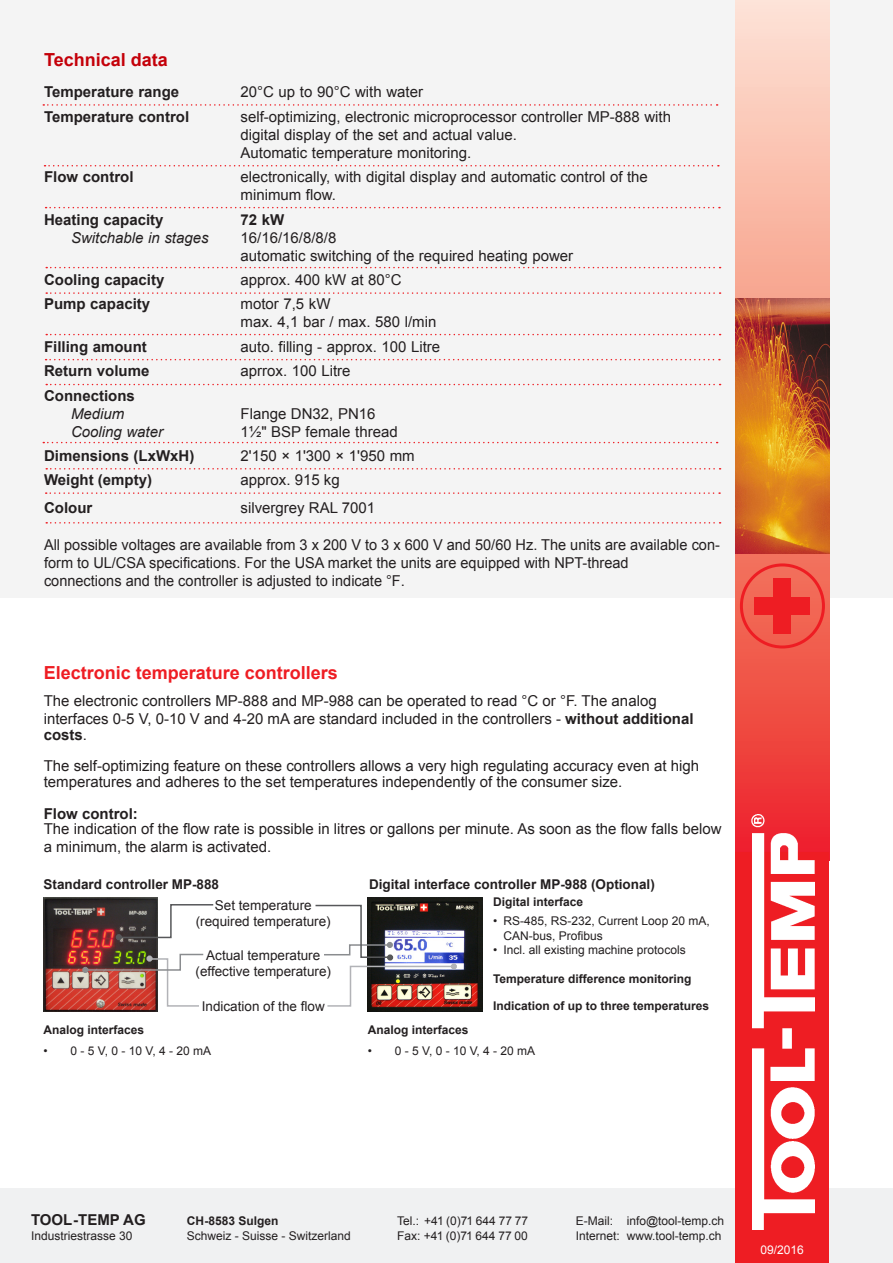
<style>
.page{position:relative;width:893px;height:1263px;background:#fff}
.page>*{position:absolute;margin:0;border:0;box-sizing:border-box;transform-origin:0 0}
.t1{font:700 18px "Arial";color:#ee1d23}
.t2{font:700 18px "Arial";color:#c40009}
.Grundtext{font:15px/18px "Arial";color:#231f20}
.Grundtext-2{font:700 15px/18px "Arial";color:#231f20}
.Grundtext-3{font:italic 15px "Arial";color:#231f20}
.t3{font:13.5px "Arial";color:#231f20}
.t4{font:700 13.5px "Arial";color:#231f20}
.t5{font:12px/14.4px "Arial";color:#231f20}
.t6{font:700 12px "Arial";color:#231f20}
.t7{font:12px "Arial";color:#fff}
.s1{font-weight:400;font-style:italic}
.s2{font-weight:700}
.s3{font-weight:400}
</style>
<div class="page">
<div style="left:0;top:1188px;width:893px;height:75px;background:#f0f1f2"></div>
<div style="left:0;top:0;width:893px;height:597px;background:#f4f4f4"></div>
<svg style="left:736px;top:0;width:93px;height:853px;background:#f58d80"></svg>
<div style="left:740px;top:563px;width:85px;height:85px;border:3px solid #ee1d23;border-radius:50%"></div>
<div style="left:774px;top:578px;width:17px;height:56px;background:#ee1d23"></div>
<div style="left:754px;top:597px;width:56px;height:17px;background:#ee1d23"></div>
<img style="left:736px;top:299px;width:93px;height:255px">
<div style="left:736px;top:853px;width:93px;height:410px;background:#ee1d23"></div>
<img style="left:751px;top:813px;width:63px;height:416px">
<svg style="left:46px;top:267px;width:675px;height:1px"></svg>
<svg style="left:46px;top:292px;width:675px;height:2px"></svg>
<svg style="left:46px;top:334px;width:675px;height:1px"></svg>
<svg style="left:46px;top:384px;width:675px;height:1px"></svg>
<svg style="left:43px;top:442px;width:675px;height:1px"></svg>
<svg style="left:43px;top:104px;width:675px;height:2px"></svg>
<svg style="left:46px;top:492px;width:674px;height:2px"></svg>
<svg style="left:46px;top:522px;width:675px;height:2px"></svg>
<svg style="left:45px;top:165px;width:674px;height:1px"></svg>
<svg style="left:46px;top:468px;width:675px;height:1px"></svg>
<svg style="left:46px;top:359px;width:674px;height:1px"></svg>
<svg style="left:46px;top:207px;width:674px;height:1px"></svg>
<img style="left:44px;top:898px;width:114px;height:113px">
<img style="left:368px;top:898px;width:115px;height:114px">
<img style="left:82px;top:953px;width:122px;height:54px">
<svg style="left:116px;top:903px;width:98px;height:37px"></svg>
<img style="left:315px;top:904px;width:142px;height:103px">
<p class="t2" style="left:44px;top:47px;width:125px">Technical data</p>
<p class="Grundtext-2" style="left:44px;top:83px;width:137px">Temperature range</p>
<p class="Grundtext" style="left:241px;top:83px;width:184px">20°C up to 90°C with water</p>
<p class="Grundtext-2" style="left:44px;top:108px;width:147px">Temperature control</p>
<p class="Grundtext" style="left:241px;top:107px;width:432px">self-optimizing, electronic microprocessor controller MP-888 with digital display of the set and actual value.<br>Automatic temperature monitoring.</p>
<p class="Grundtext-2" style="left:44px;top:168px;width:91px">Flow control</p>
<p class="Grundtext" style="left:241px;top:168px;width:409px">electronically, with digital display and automatic control of the minimum flow.</p>
<p class="Grundtext-2" style="left:44px;top:210px;width:121px">Heating capacity</p>
<p class="Grundtext-2" style="left:241px;top:210px;width:45px">72 kW</p>
<p class="Grundtext-3" style="left:71px;top:228px;width:139px">Switchable in stages</p>
<p class="Grundtext" style="left:241px;top:228px;width:334px">16/16/16/8/8/8<br>automatic switching of the required heating power</p>
<p class="Grundtext-2" style="left:44px;top:271px;width:122px">Cooling capacity</p>
<p class="Grundtext" style="left:241px;top:271px;width:163px">approx. 400 kW at 80°C</p>
<p class="Grundtext-2" style="left:44px;top:295px;width:108px">Pump capacity</p>
<p class="Grundtext" style="left:241px;top:295px;width:197px">motor 7,5 kW<br>max. 4,1 bar / max. 580 l/min</p>
<p class="Grundtext-2" style="left:44px;top:338px;width:104px">Filling amount</p>
<p class="Grundtext" style="left:241px;top:337px;width:201px">auto. filling - approx. 100 Litre</p>
<p class="Grundtext-2" style="left:44px;top:362px;width:107px">Return volume</p>
<p class="Grundtext" style="left:241px;top:362px;width:112px">aprrox. 100 Litre</p>
<p class="Grundtext-2" style="left:71px;top:386px;width:65px;text-indent:-27px">Connections<br><span class="s1">Medium</span></p>
<p class="Grundtext" style="left:241px;top:404px;width:137px">Flange DN32, PN16</p>
<p class="Grundtext-3" style="left:71px;top:422px;width:94px">Cooling water</p>
<p class="Grundtext" style="left:241px;top:422px;width:159px">1½" BSP female thread</p>
<p class="Grundtext-2" style="left:44px;top:447px;width:152px">Dimensions (LxWxH)</p>
<p class="Grundtext" style="left:241px;top:446px;width:176px">2'150 × 1'300 × 1'950 mm</p>
<p class="Grundtext-2" style="left:44px;top:471px;width:110px">Weight (empty)</p>
<p class="Grundtext" style="left:241px;top:471px;width:101px">approx. 915 kg</p>
<p class="Grundtext-2" style="left:44px;top:499px;width:50px">Colour</p>
<p class="Grundtext" style="left:241px;top:499px;width:136px">silvergrey RAL 7001</p>
<p class="Grundtext" style="left:44px;top:535px;width:677px">All possible voltages are available from 3 x 200 V to 3 x 600 V and 50/60 Hz. The units are available con&shy;form to UL/CSA specifications. For the USA market the units are equipped with NPT-thread<br>connections and the controller is adjusted to indicate °F.</p>
<p class="t1" style="left:44px;top:660px;width:296px">Electronic temperature controllers</p>
<p class="Grundtext" style="left:44px;top:692px;width:651px">The electronic controllers MP-888 and MP-988 can be operated to read °C or °F. The analog interfaces 0-5 V, 0-10 V and 4-20 mA are standard included in the controllers - <span class="s2">without additional</span></p>
<p class="Grundtext-2" style="left:44px;top:726px;width:45px">costs<span class="s3">.</span></p>
<p class="Grundtext" style="left:44px;top:757px;width:657px">The self-optimizing feature on these controllers allows a very high regulating accuracy even at high</p>
<p class="Grundtext" style="left:44px;top:773px;width:580px">temperatures and adheres to the set temperatures independently of the consumer size.</p>
<p class="Grundtext-2" style="left:44px;top:804px;width:96px">Flow control:</p>
<p class="Grundtext" style="left:44px;top:820px;width:679px">The indication of the flow rate is possible in litres or gallons per minute. As soon as the flow falls below a minimum, the alarm is activated.</p>
<p class="t4" style="left:44px;top:875px;width:177px">Standard controller MP-888</p>
<p class="t4" style="left:369px;top:875px;width:287px">Digital interface controller MP-988 (Optional)</p>
<p class="t3" style="left:215px;top:896px;width:98px">Set temperature</p>
<p class="t3" style="left:196px;top:912px;width:137px">(required temperature)</p>
<p class="t3" style="left:206px;top:946px;width:116px">Actual temperature</p>
<p class="t3" style="left:195px;top:962px;width:137px">(effective temperature)</p>
<p class="t3" style="left:202px;top:997px;width:125px">Indication of the flow</p>
<p class="t6" style="left:44px;top:1021px;width:102px">Analog interfaces</p>
<p class="t5" style="left:44px;top:1043px;width:169px">• 0 - 5 V, 0 - 10 V, 4 - 20 mA</p>
<p class="t6" style="left:493px;top:894px;width:92px">Digital interface</p>
<p class="t5" style="left:504px;top:914px;width:208px;text-indent:-10px">• RS-485, RS-232, Current Loop 20 mA,<br>CAN-bus, Profibus</p>
<p class="t5" style="left:493px;top:942px;width:194px">• Incl. all existing machine protocols</p>
<p class="t6" style="left:493px;top:970px;width:200px">Temperature difference monitoring</p>
<p class="t6" style="left:493px;top:997px;width:218px">Indication of up to three temperatures</p>
<p class="t6" style="left:368px;top:1021px;width:102px">Analog interfaces</p>
<p class="t5" style="left:368px;top:1043px;width:169px">• 0 - 5 V, 0 - 10 V, 4 - 20 mA</p>
<p class="Grundtext-2" style="left:31px;top:1211px;width:116px">TOOL-TEMP AG</p>
<p class="t5" style="left:31px;top:1228px;width:103px">Industriestrasse 30</p>
<p class="t6" style="left:187px;top:1212px;width:93px">CH-8583 Sulgen</p>
<p class="t5" style="left:187px;top:1228px;width:166px">Schweiz - Suisse - Switzerland</p>
<p class="t5" style="left:397px;top:1214px;width:132px">Tel.: +41 (0)71 644 77 77<br>Fax: +41 (0)71 644 77 00</p>
<p class="t5" style="left:576px;top:1214px;width:150px">E-Mail: info@tool-temp.ch<br>Internet: www.tool-temp.ch</p>
<p class="t7" style="left:760px;top:1242px;width:45px">09/2016</p>
</div>
